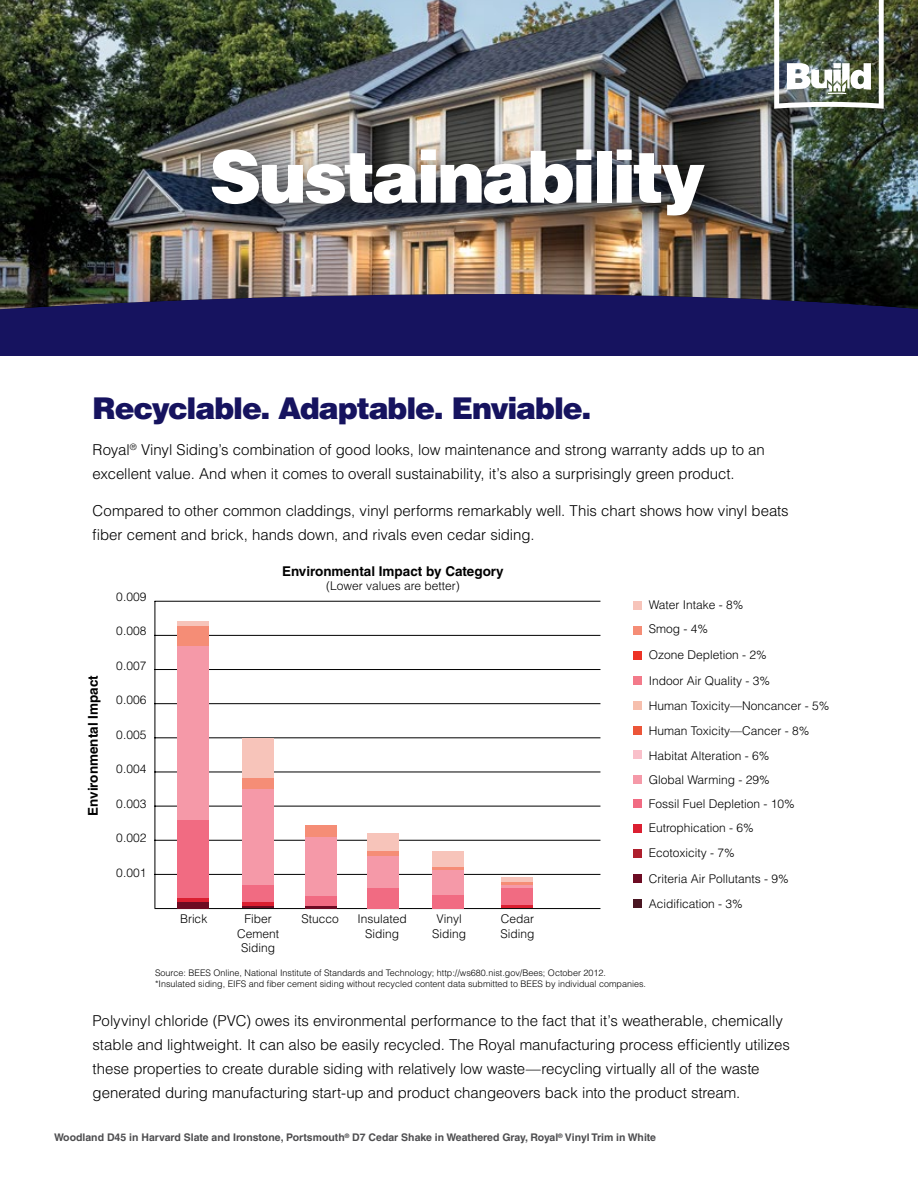
<style>
.page{position:relative;width:918px;height:1188px;background:#fff}
.page>*{position:absolute;margin:0;border:0;box-sizing:border-box;transform-origin:0 0}
.t1{font:900 72px "Helvetica LT Std";letter-spacing:-.045em;color:#fff}
.t2{font:900 30px "Helvetica LT Std";letter-spacing:-.04em;color:#16135f}
.t3{font:300 15px/24px "Helvetica LT Std";letter-spacing:-.005em;color:#000}
.t4{font:700 13.5px "Helvetica LT Std";color:#000}
.t5{font:300 12px/24.9px "Helvetica LT Std";color:#000}
.t6{font:700 10.5px "Helvetica LT Std";color:#4d4d4f}
.t7{font:300 9px/10.8px "Helvetica LT Std";color:#000}
</style>
<div class="page">
<div style="left:0;top:242px;width:918px;height:113px;background:#16135f"></div>
<img style="left:0;top:0;width:918px;height:309px">
<div style="left:195px;top:133px;width:547px;height:121px;background:#000;opacity:.75"></div>
<img style="left:774px;top:0;width:110px;height:109px">
<hr style="left:154px;top:908px;width:446px;height:1px;background:#000">
<hr style="left:154px;top:874px;width:446px;height:1px;background:#000">
<hr style="left:154px;top:840px;width:446px;height:1px;background:#000">
<hr style="left:154px;top:806px;width:446px;height:1px;background:#000">
<hr style="left:154px;top:772px;width:446px;height:1px;background:#000">
<hr style="left:154px;top:738px;width:446px;height:1px;background:#000">
<hr style="left:154px;top:703px;width:446px;height:1px;background:#000">
<hr style="left:154px;top:669px;width:446px;height:1px;background:#000">
<hr style="left:154px;top:635px;width:446px;height:1px;background:#000">
<hr style="left:154px;top:601px;width:446px;height:1px;background:#000">
<hr style="left:155px;top:601px;width:1px;height:307px;background:#000">
<div style="left:177px;top:902px;width:31px;height:6px;background:#6d0b23"></div>
<hr style="left:177px;top:898px;width:31px;height:4px;background:#db1f31">
<div style="left:177px;top:819px;width:31px;height:79px;background:#f16b82"></div>
<div style="left:177px;top:646px;width:31px;height:173px;background:#f599a8"></div>
<div style="left:177px;top:625px;width:31px;height:21px;background:#f58d76"></div>
<div style="left:305px;top:826px;width:31px;height:11px;background:#f58d76"></div>
<div style="left:242px;top:778px;width:31px;height:11px;background:#f58d76"></div>
<div style="left:242px;top:738px;width:31px;height:40px;background:#f7c4ba"></div>
<div style="left:368px;top:851px;width:31px;height:6px;background:#f58d76"></div>
<div style="left:368px;top:833px;width:31px;height:18px;background:#f7c4ba"></div>
<svg style="left:433px;top:867px;width:31px;height:4px"></svg>
<div style="left:433px;top:851px;width:31px;height:16px;background:#f7c4ba"></div>
<div style="left:433px;top:871px;width:31px;height:24px;background:#f599a8"></div>
<hr style="left:242px;top:906px;width:31px;height:2px;background:#6d0b23">
<hr style="left:242px;top:902px;width:31px;height:4px;background:#db1f31">
<svg style="left:501px;top:904px;width:31px;height:4px"></svg>
<div style="left:501px;top:888px;width:31px;height:16px;background:#f16b82"></div>
<hr style="left:501px;top:885px;width:31px;height:3px;background:#f599a8">
<hr style="left:501px;top:882px;width:31px;height:3px;background:#f58d76">
<div style="left:501px;top:877px;width:31px;height:5px;background:#f7c4ba"></div>
<div style="left:242px;top:885px;width:31px;height:17px;background:#f16b82"></div>
<div style="left:242px;top:790px;width:31px;height:95px;background:#f599a8"></div>
<hr style="left:305px;top:906px;width:31px;height:2px;background:#6d0b23">
<div style="left:305px;top:895px;width:31px;height:11px;background:#f16b82"></div>
<div style="left:305px;top:837px;width:31px;height:58px;background:#f599a8"></div>
<div style="left:368px;top:888px;width:31px;height:20px;background:#f16b82"></div>
<div style="left:368px;top:857px;width:31px;height:31px;background:#f599a8"></div>
<div style="left:433px;top:895px;width:31px;height:13px;background:#f16b82"></div>
<div style="left:177px;top:621px;width:31px;height:5px;background:#f7c4ba"></div>
<div style="left:633px;top:602px;width:8px;height:8px;background:#f7c4ba"></div>
<div style="left:633px;top:626px;width:8px;height:9px;background:#f58d76"></div>
<div style="left:633px;top:651px;width:8px;height:9px;background:#ed3325"></div>
<div style="left:633px;top:676px;width:8px;height:8px;background:#f37a8a"></div>
<div style="left:633px;top:701px;width:8px;height:8px;background:#f6bfad"></div>
<div style="left:633px;top:726px;width:8px;height:8px;background:#ec5538"></div>
<div style="left:633px;top:751px;width:8px;height:8px;background:#f9c0ca"></div>
<div style="left:633px;top:776px;width:8px;height:8px;background:#f599a8"></div>
<div style="left:633px;top:800px;width:8px;height:8px;background:#f16b82"></div>
<div style="left:633px;top:825px;width:8px;height:8px;background:#db1f31"></div>
<div style="left:633px;top:850px;width:8px;height:8px;background:#ae1f2d"></div>
<div style="left:633px;top:874px;width:8px;height:9px;background:#6d0b23"></div>
<div style="left:633px;top:899px;width:8px;height:9px;background:#491622"></div>
<h1 class="t1" style="left:209px;top:130px;width:498px">Sustainability</h1>
<h2 class="t2" style="left:93px;top:389px;width:500px">Recyclable. Adaptable. Enviable.</h2>
<p class="t3" style="left:93px;top:438px;width:674px">Royal<sup>®</sup> Vinyl Siding’s combination of good looks, low maintenance and strong warranty adds up to an excellent value. And when it comes to overall sustainability, it’s also a surprisingly green product.</p>
<p class="t3" style="left:93px;top:498px;width:698px">Compared to other common claddings, vinyl performs remarkably well. This chart shows how vinyl beats fiber cement and brick, hands down, and rivals even cedar siding.</p>
<p class="t4" style="left:85px;top:816px;width:142px;rotate:-90deg">Environmental Impact</p>
<p class="t5" style="left:116px;top:584px;width:32px">0.009</p>
<p class="t5" style="left:116px;top:618px;width:32px">0.008</p>
<p class="t5" style="left:116px;top:653px;width:32px">0.007</p>
<p class="t5" style="left:116px;top:687px;width:32px">0.006</p>
<p class="t5" style="left:116px;top:722px;width:32px">0.005</p>
<p class="t5" style="left:116px;top:756px;width:32px">0.004</p>
<p class="t5" style="left:116px;top:791px;width:32px">0.003</p>
<p class="t5" style="left:116px;top:825px;width:32px">0.002</p>
<p class="t5" style="left:116px;top:860px;width:32px">0.001</p>
<p class="t4" style="left:282px;top:563px;width:223px">Environmental Impact by Category</p>
<p class="t5" style="left:326px;top:573px;width:135px">(Lower values are better)</p>
<p class="t5" style="left:180px;top:907px;width:29px">Brick</p>
<p class="t5" style="left:237px;top:912px;width:44px;line-height:14.4px;text-align:center">Fiber<br>Cement<br>Siding</p>
<p class="t5" style="left:301px;top:907px;width:39px">Stucco</p>
<p class="t5" style="left:357px;top:912px;width:51px;line-height:14.4px;text-align:center">Insulated<br>Siding</p>
<p class="t5" style="left:432px;top:912px;width:35px;line-height:14.4px;text-align:center">Vinyl<br>Siding</p>
<p class="t5" style="left:501px;top:912px;width:35px;line-height:14.4px">Cedar<br>Siding</p>
<p class="t5" style="left:649px;top:593px;width:96px;line-height:24px">Water Intake - 8%<br>Smog - 4%</p>
<p class="t5" style="left:649px;top:642px;width:182px">Ozone Depletion - 2%<br>Indoor Air Quality - 3%<br>Human Toxicity—Noncancer - 5%<br>Human Toxicity—Cancer - 8%<br>Habitat Alteration - 6%<br>Global Warming - 29%<br>Fossil Fuel Depletion - 10%<br>Eutrophication - 6%<br>Ecotoxicity - 7%<br>Criteria Air Pollutants - 9%<br>Acidification - 3%</p>
<p class="t7" style="left:155px;top:967px;width:492px">Source: BEES Online, National Institute of Standards and Technology; http://ws680.nist.gov/Bees; October 2012. *Insulated siding, EIFS and fiber cement siding without recycled content data submitted to BEES by individual companies.</p>
<p class="t3" style="left:93px;top:1008px;width:699px">Polyvinyl chloride (PVC) owes its environmental performance to the fact that it’s weatherable, chemically stable and lightweight. It can also be easily recycled. The Royal manufacturing process efficiently utilizes these properties to create durable siding with relatively low waste—recycling virtually all of the waste generated during manufacturing start-up and product changeovers back into the product stream.</p>
<p class="t6" style="left:54px;top:1131px;width:604px">Woodland D45 in Harvard Slate and Ironstone, Portsmouth<sup>®</sup> D7 Cedar Shake in Weathered Gray, Royal<sup>®</sup> Vinyl Trim in White</p>
</div>
